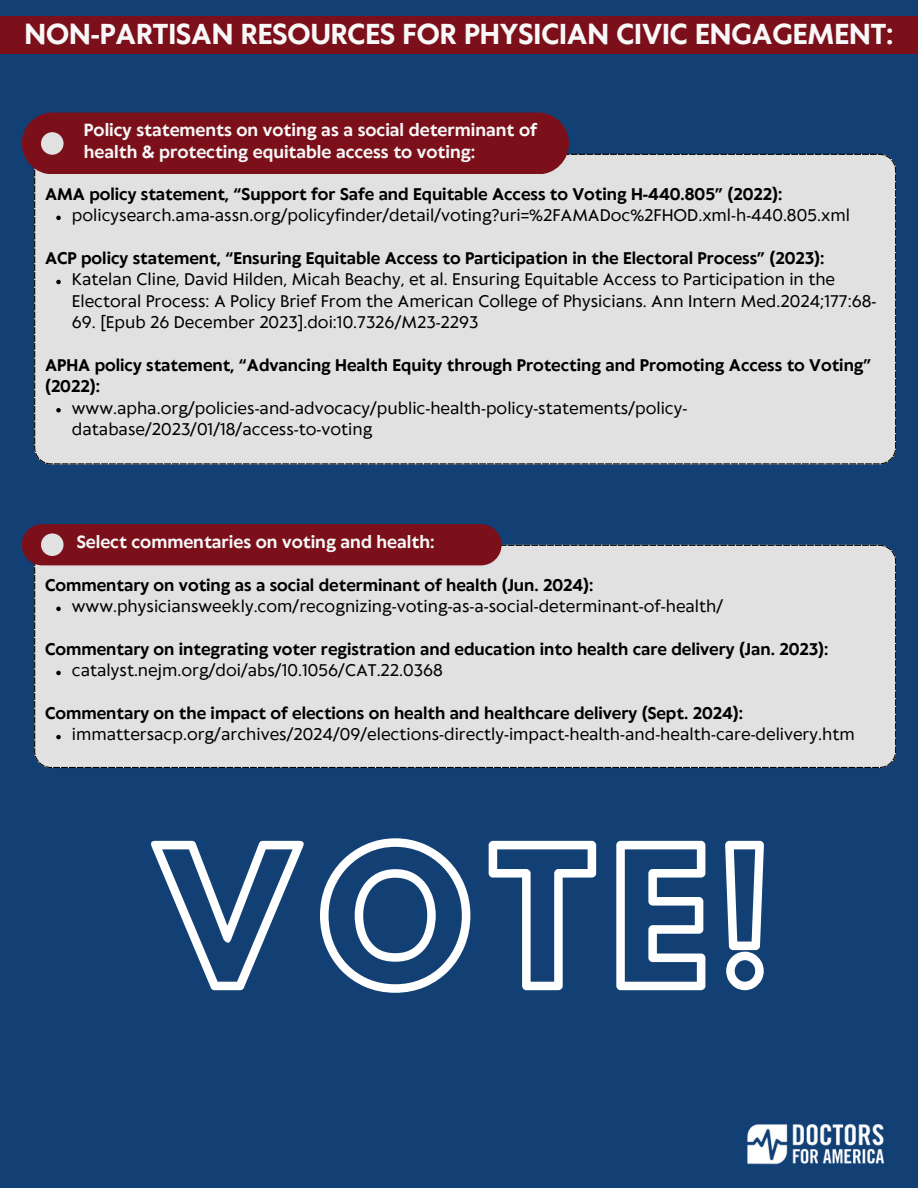
<style>
.page{position:relative;width:918px;height:1188px;background:#124075}
.page>*{position:absolute;margin:0;border:0;box-sizing:border-box;transform-origin:0 0}
.t1{font:170.7px "Hussar Ekologiczne 1";color:#fff}
.t2{font:700 27px "Klein Text";color:#f8f8f8}
.t3{font:700 16.5px/22.5px "Klein Text";color:#f8f8f8}
.t4{font:15.75px/21.3px "Klein Text";color:#000}
.t5{font:700 15.75px/21.3px "Klein Text";color:#000}
</style>
<div class="page">
<div style="left:34px;top:545px;width:862px;height:223px;background:#e1e1e1"></div>
<div style="left:22px;top:524px;width:480px;height:41px;background:#7b101a;border-radius:21px"></div>
<div style="left:41px;top:533px;width:23px;height:23px;background:#e1e1e1;border-radius:50%"></div>
<svg style="left:56px;top:607px;width:5px;height:4px"></svg>
<svg style="left:56px;top:671px;width:5px;height:4px"></svg>
<svg style="left:56px;top:735px;width:5px;height:4px"></svg>
<div style="left:0;top:16px;width:918px;height:37px;background:#7b101a"></div>
<div style="left:34px;top:154px;width:862px;height:310px;background:#e1e1e1"></div>
<div style="left:22px;top:112px;width:547px;height:62px;background:#7b101a;border-radius:31px"></div>
<svg style="left:56px;top:216px;width:5px;height:4px"></svg>
<svg style="left:56px;top:280px;width:5px;height:4px"></svg>
<svg style="left:56px;top:408px;width:5px;height:4px"></svg>
<div style="left:41px;top:132px;width:23px;height:23px;background:#e1e1e1;border-radius:50%"></div>
<img style="left:747px;top:1124px;width:138px;height:41px">
<p class="t2" style="left:24px;top:20px;width:871px">NON-PARTISAN RESOURCES FOR PHYSICIAN CIVIC ENGAGEMENT:</p>
<h3 class="t3" style="left:84px;top:120px;width:455px">Policy statements on voting as a social determinant of health &amp; protecting equitable access to voting:</h3>
<h3 class="t5" style="left:45px;top:185px;width:739px">AMA policy statement, “Support for Safe and Equitable Access to Voting H-440.805” (2022):</h3>
<p class="t4" style="left:72px;top:206px;width:780px">policysearch.ama-assn.org/policyfinder/detail/voting?uri=%2FAMADoc%2FHOD.xml-h-440.805.xml</p>
<h3 class="t5" style="left:45px;top:249px;width:781px">ACP policy statement, “Ensuring Equitable Access to Participation in the Electoral Process” (2023):</h3>
<p class="t4" style="left:72px;top:270px;width:806px">Katelan Cline, David Hilden, Micah Beachy, et al. Ensuring Equitable Access to Participation in the<br>Electoral Process: A Policy Brief From the American College of Physicians. Ann Intern Med.2024;177:68-</p>
<p class="t4" style="left:72px;top:313px;width:408px">69. [Epub 26 December 2023].doi:10.7326/M23-2293</p>
<h3 class="t5" style="left:45px;top:356px;width:828px">APHA policy statement, “Advancing Health Equity through Protecting and Promoting Access to Voting” (2022):</h3>
<p class="t4" style="left:72px;top:398px;width:617px">www.apha.org/policies-and-advocacy/public-health-policy-statements/policy&shy;database/2023/01/18/access-to-voting</p>
<h2 class="t3" style="left:77px;top:532px;width:359px">Select commentaries on voting and health:</h2>
<h3 class="t5" style="left:45px;top:576px;width:550px">Commentary on voting as a social determinant of health (Jun. 2024):</h3>
<h3 class="t4" style="left:72px;top:597px;width:653px">www.physiciansweekly.com/recognizing-voting-as-a-social-determinant-of-health/</h3>
<p class="t5" style="left:45px;top:640px;width:785px">Commentary on integrating voter registration and education into health care delivery (Jan. 2023):</p>
<h3 class="t4" style="left:72px;top:661px;width:372px">catalyst.nejm.org/doi/abs/10.1056/CAT.22.0368</h3>
<p class="t5" style="left:45px;top:704px;width:700px">Commentary on the impact of elections on health and healthcare delivery (Sept. 2024):</p>
<h3 class="t4" style="left:72px;top:725px;width:784px">immattersacp.org/archives/2024/09/elections-directly-impact-health-and-health-care-delivery.htm</h3>
<h1 class="t1" style="left:149px;top:849px;width:621px">VOTE!</h1>
</div>
